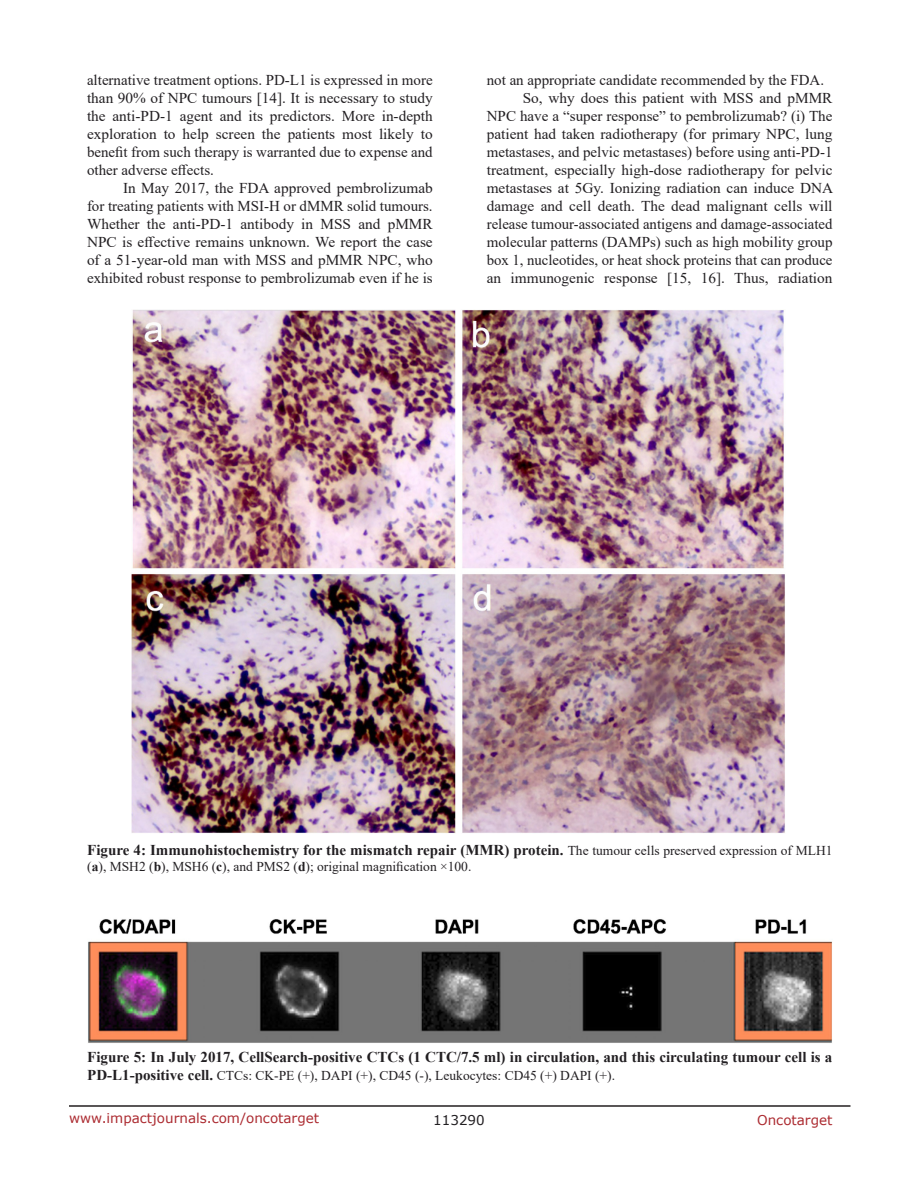
<style>
.page{position:relative;width:918px;height:1188px;background:#fff}
.page>*{position:absolute;margin:0;border:0;box-sizing:border-box;transform-origin:0 0}
.BodyText{font:15px/18px "Times New Roman";color:#221f22;text-align:justify}
.FigureText{font:700 15px "Times New Roman";color:#221f22}
.FigureText-2{font:13.5px "Times New Roman";color:#221f22}
.t1{font:13.5px "Verdana";color:#ac2b31}
.t2{font:13.5px "Verdana";color:#221f22}
.s1{font-weight:400;font-size:13.5px}
.s2{font-weight:700}
.s3{font-weight:700;font-size:15px}
</style>
<div class="page">
<hr style="left:69px;top:1105px;width:781px;height:2px;background:#231f20">
<img style="left:88px;top:919px;width:744px;height:124px">
<img style="left:132px;top:310px;width:653px;height:523px">
<p class="BodyText" style="left:87px;top:71px;width:347px">alternative treatment options. PD-L1 is expressed in more than 90% of NPC tumours [14]. It is necessary to study the anti-PD-1 agent and its predictors. More in-depth exploration to help screen the patients most likely to benefit from such therapy is warranted due to expense and other adverse effects.</p>
<p class="BodyText" style="left:87px;top:179px;width:347px;text-indent:36px">In May 2017, the FDA approved pembrolizumab for treating patients with MSI-H or dMMR solid tumours.<br>Whether the anti-PD-1 antibody in MSS and pMMR NPC is effective remains unknown. We report the case of a 51-year-old man with MSS and pMMR NPC, who exhibited robust response to pembrolizumab even if he is</p>
<p class="BodyText" style="left:487px;top:71px;width:339px">not an appropriate candidate recommended by the FDA.</p>
<p class="BodyText" style="left:487px;top:89px;width:348px;text-indent:36px">So, why does this patient with MSS and pMMR NPC have a “super response” to pembrolizumab? (i) The patient had taken radiotherapy (for primary NPC, lung metastases, and pelvic metastases) before using anti-PD-1 treatment, especially high-dose radiotherapy for pelvic metastases at 5Gy. Ionizing radiation can induce DNA damage and cell death. The dead malignant cells will release tumour-associated antigens and damage-associated molecular patterns (DAMPs) such as high mobility group box 1, nucleotides, or heat shock proteins that can produce an immunogenic response [15, 16]. Thus, radiation</p>
<p class="FigureText" style="left:87px;top:839px;width:747px">Figure 4: Immunohistochemistry for the mismatch repair (MMR) protein. <span class="s1">The tumour cells preserved expression of MLH1</span></p>
<p class="FigureText-2" style="left:87px;top:857px;width:386px">(<span class="s2">a</span>), MSH2 (<span class="s2">b</span>), MSH6 (<span class="s2">c</span>), and PMS2 (<span class="s2">d</span>); original magnification ×100.</p>
<p class="FigureText" style="left:87px;top:1046px;width:747px">Figure 5: In July 2017, CellSearch-positive CTCs (1 CTC/7.5 ml) in circulation, and this circulating tumour cell is a</p>
<p class="FigureText-2" style="left:87px;top:1066px;width:529px"><span class="s3">PD-L1-positive cell.</span> CTCs: CK-PE (+), DAPI (+), CD45 (-), Leukocytes: CD45 (+) DAPI (+).</p>
<p class="t1" style="left:69px;top:1109px;width:252px">www.impactjournals.com/oncotarget</p>
<p class="t2" style="left:433px;top:1111px;width:53px">113290</p>
<p class="t1" style="left:757px;top:1111px;width:77px">Oncotarget</p>
</div>
